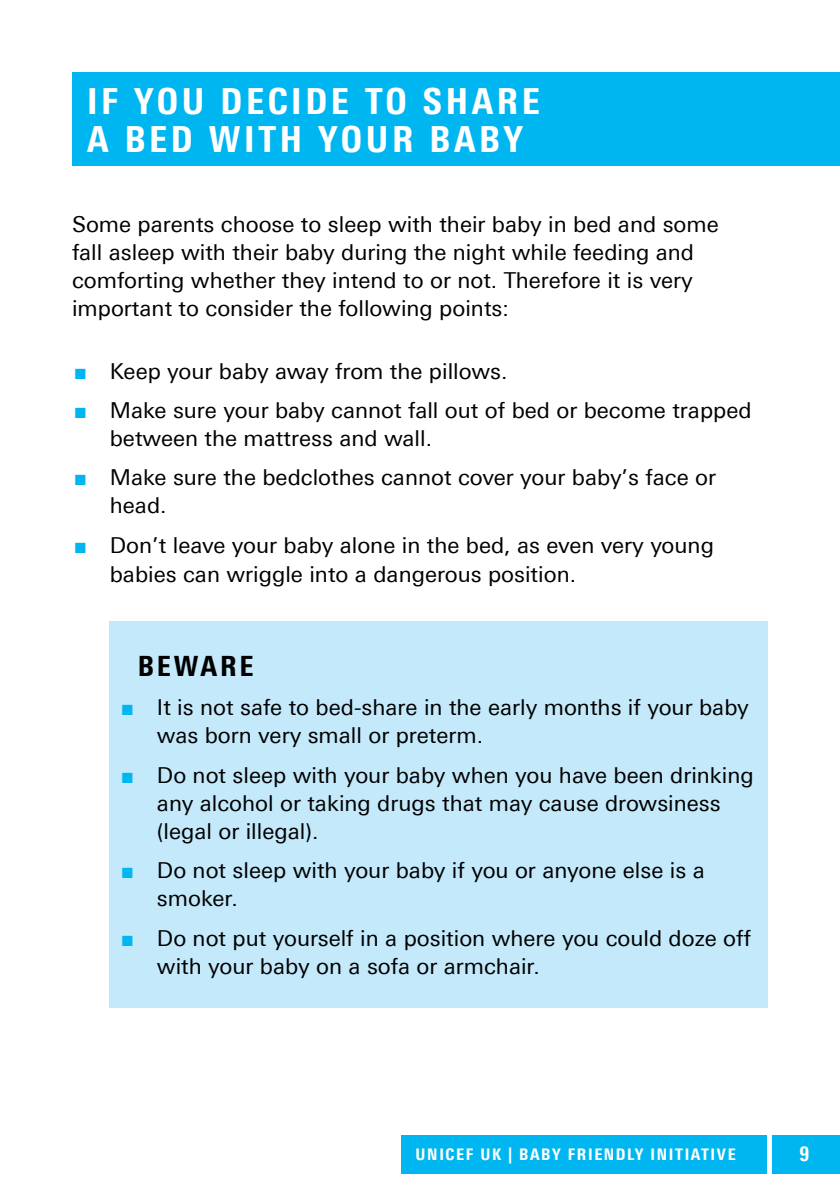
<style>
.page{position:relative;width:840px;height:1191px;background:#fff}
.page>*{position:absolute;margin:0;border:0;box-sizing:border-box;transform-origin:0 0}
.t1{font:800 condensed 36px/38px "Univers Next Pro";letter-spacing:.1em;color:#fff}
.t2{font:800 condensed 28px "Univers Next Pro";letter-spacing:.1em;color:#000}
.t3{font:22px/28px "Univers Next Pro";color:#000}
.t4{font:800 condensed 20px "Univers Next Pro";color:#fff}
.t5{font:800 condensed 16px "Univers Next Pro";letter-spacing:.1em;color:#fff}
.s1{font-family:"Arial";color:#00b6f1}
</style>
<div class="page">
<div style="left:401px;top:1135px;width:438px;height:38px;background:#00b6f1"></div>
<div style="left:766px;top:1082px;width:5px;height:109px;background:#fff"></div>
<div style="left:72px;top:72px;width:767px;height:94px;background:#00b6f1"></div>
<div style="left:109px;top:621px;width:658px;height:386px;background:#c3e9fb"></div>
<h1 class="t1" style="left:87px;top:81px;width:454px">IF YOU DECIDE TO SHARE<br>A BED WITH YOUR BABY</h1>
<p class="t3" style="left:72px;top:210px;width:648px">Some parents choose to sleep with their baby in bed and some fall asleep with their baby during the night while feeding and comforting whether they intend to or not. Therefore it is very important to consider the following points:</p>
<p class="t3" style="left:74px;top:357px;width:435px"><span class="s1">■</span> Keep your baby away from the pillows.</p>
<p class="t3" style="left:110px;top:396px;width:643px;text-indent:-36px"><span class="s1">■</span> Make sure your baby cannot fall out of bed or become trapped between the mattress and wall.</p>
<p class="t3" style="left:110px;top:463px;width:607px;text-indent:-36px"><span class="s1">■</span> Make sure the bedclothes cannot cover your baby’s face or head.</p>
<p class="t3" style="left:110px;top:530px;width:605px;line-height:28.8px;text-indent:-36px"><span class="s1">■</span> Don’t leave your baby alone in the bed, as even very young babies can wriggle into a dangerous position.</p>
<p class="t2" style="left:138px;top:649px;width:117px">BEWARE</p>
<p class="t3" style="left:157px;top:693px;width:593px;text-indent:-36px"><span class="s1">■</span> It is not safe to bed-share in the early months if your baby was born very small or preterm.</p>
<p class="t3" style="left:157px;top:761px;width:598px;text-indent:-36px"><span class="s1">■</span> Do not sleep with your baby when you have been drinking any alcohol or taking drugs that may cause drowsiness (legal or illegal).</p>
<p class="t3" style="left:157px;top:856px;width:549px;text-indent:-36px"><span class="s1">■</span> Do not sleep with your baby if you or anyone else is a smoker.</p>
<p class="t3" style="left:157px;top:923px;width:595px;text-indent:-36px"><span class="s1">■</span> Do not put yourself in a position where you could doze off with your baby on a sofa or armchair.</p>
<p class="t5" style="left:415px;top:1144px;width:321px">UNICEF UK | BABY FRIENDLY INITIATIVE</p>
<p class="t4" style="left:799px;top:1142px;width:11px">9</p>
</div>
